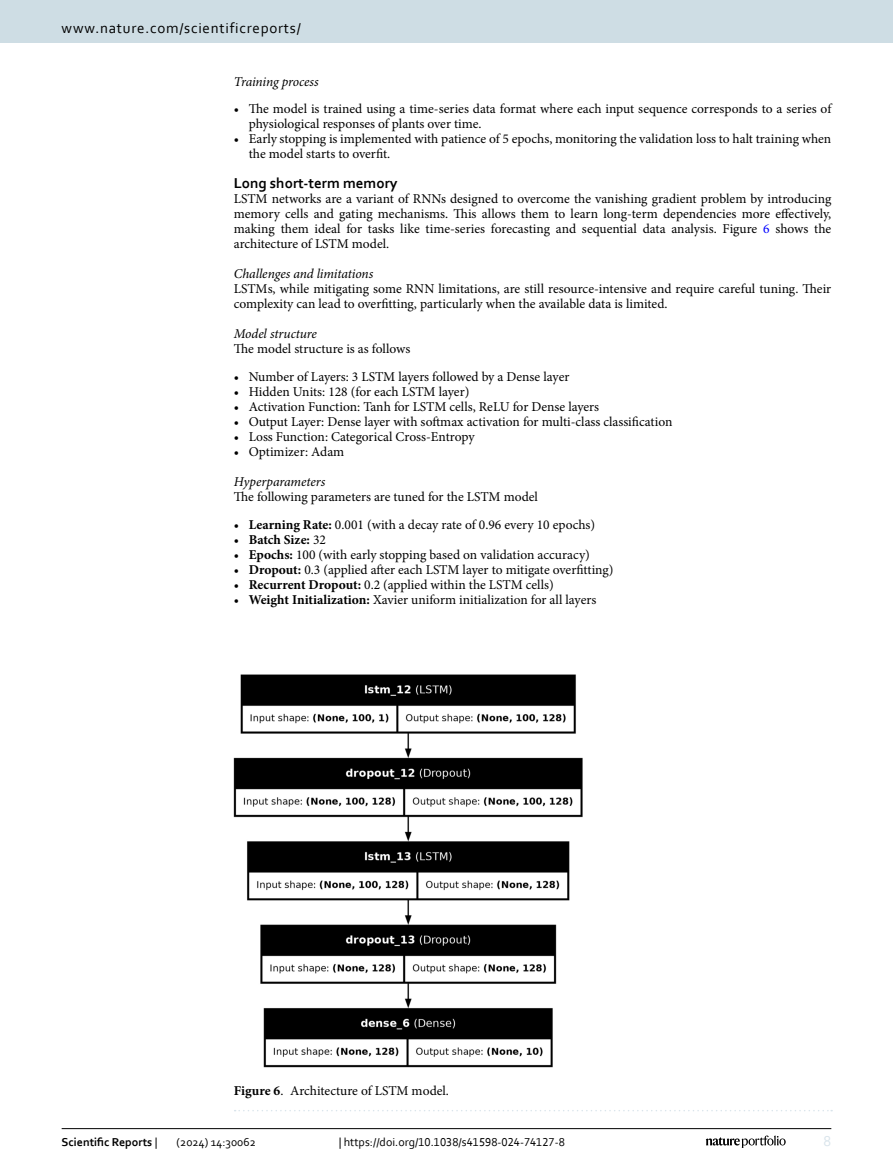
<style>
.page{position:relative;width:893px;height:1174px;background:#fff}
.page>*{position:absolute;margin:0;border:0;box-sizing:border-box;transform-origin:0 0}
.t1{font:15px "Corbel";letter-spacing:.05em;color:#000}
.Head_2{font:700 15px "Corbel";color:#000}
.t2{font:15px "Corbel";color:#d9e4eb}
.Body_Text{font:13.5px/15px "Minion Pro";color:#000}
.Head_3{font:italic 13.5px "Minion Pro";letter-spacing:-.01em;color:#000}
.Figure_Caption{font:13.5px "Minion Pro";letter-spacing:-.005em;color:#000}
.t3{font:700 13.5px "Minion Pro";color:#000}
.t4{font:12px "Corbel";color:#000}
.t5{font:700 12px "Corbel";color:#000}
.s1{color:#00f}
.s2{font-weight:700}
.s3{font-weight:400}
</style>
<div class="page">
<img style="left:234px;top:674px;width:348px;height:393px">
<svg style="left:235px;top:1110px;width:597px;height:1px"></svg>
<hr style="left:62px;top:1128px;width:769px;height:1px;background:#000">
<svg style="left:706px;top:1135px;width:80px;height:12px"></svg>
<div style="left:0;top:0;width:893px;height:43px;background:#cedde4"></div>
<p class="t1" style="left:62px;top:18px;width:241px">www.nature.com/scientificreports/</p>
<p class="Head_3" style="left:234px;top:72px;width:86px">Training process</p>
<p class="Body_Text" style="left:249px;top:102px;width:584px;text-indent:-15px">• The model is trained using a time-series data format where each input sequence corresponds to a series of physiological responses of plants over time.</p>
<p class="Body_Text" style="left:249px;top:132px;width:584px;text-indent:-15px">• Early stopping is implemented with patience of 5 epochs, monitoring the validation loss to halt training when the model starts to overfit.</p>
<p class="Head_2" style="left:234px;top:174px;width:165px">Long short-term memory</p>
<p class="Body_Text" style="left:234px;top:192px;width:599px;text-align:justify">LSTM networks are a variant of RNNs designed to overcome the vanishing gradient problem by introducing memory cells and gating mechanisms. This allows them to learn long-term dependencies more effectively, making them ideal for tasks like time-series forecasting and sequential data analysis. Figure <span class="s1">6</span> shows the architecture of LSTM model.</p>
<p class="Head_3" style="left:234px;top:265px;width:141px">Challenges and limitations</p>
<p class="Body_Text" style="left:234px;top:282px;width:599px">LSTMs, while mitigating some RNN limitations, are still resource-intensive and require careful tuning. Their complexity can lead to overfitting, particularly when the available data is limited.</p>
<p class="Head_3" style="left:234px;top:325px;width:85px">Model structure</p>
<p class="Body_Text" style="left:234px;top:342px;width:178px">The model structure is as follows</p>
<p class="Body_Text" style="left:234px;top:369px;width:337px">• Number of Layers: 3 LSTM layers followed by a Dense layer</p>
<p class="Body_Text" style="left:234px;top:384px;width:237px">• Hidden Units: 128 (for each LSTM layer)</p>
<p class="Body_Text" style="left:234px;top:399px;width:367px">• Activation Function: Tanh for LSTM cells, ReLU for Dense layers</p>
<p class="Body_Text" style="left:234px;top:414px;width:440px">• Output Layer: Dense layer with softmax activation for multi-class classification</p>
<p class="Body_Text" style="left:234px;top:429px;width:242px">• Loss Function: Categorical Cross-Entropy</p>
<p class="Body_Text" style="left:234px;top:444px;width:112px">• Optimizer: Adam</p>
<p class="Head_3" style="left:234px;top:473px;width:93px">Hyperparameters</p>
<p class="Body_Text" style="left:234px;top:489px;width:306px">The following parameters are tuned for the LSTM model</p>
<p class="Body_Text" style="left:234px;top:517px;width:363px">• <span class="s2">Learning Rate:</span> 0.001 (with a decay rate of 0.96 every 10 epochs)</p>
<p class="t3" style="left:234px;top:530px;width:94px"><span class="s3">•</span> Batch Size: <span class="s3">32</span></p>
<p class="Body_Text" style="left:234px;top:547px;width:357px">• <span class="s2">Epochs:</span> 100 (with early stopping based on validation accuracy)</p>
<p class="Body_Text" style="left:234px;top:562px;width:381px">• <span class="s2">Dropout:</span> 0.3 (applied after each LSTM layer to mitigate overfitting)</p>
<p class="Body_Text" style="left:234px;top:577px;width:321px">• <span class="s2">Recurrent Dropout:</span> 0.2 (applied within the LSTM cells)</p>
<p class="Body_Text" style="left:234px;top:592px;width:364px">• <span class="s2">Weight Initialization:</span> Xavier uniform initialization for all layers</p>
<p class="Figure_Caption" style="left:234px;top:1082px;width:216px"><span class="s2">Figure 6</span>. Architecture of LSTM model.</p>
<p class="t5" style="left:62px;top:1134px;width:97px">Scientific Reports <span class="s3">|</span></p>
<p class="t4" style="left:177px;top:1134px;width:81px">(2024) 14:30062</p>
<p class="t4" style="left:339px;top:1134px;width:228px">| https://doi.org/10.1038/s41598-024-74127-8</p>
<p class="t2" style="left:824px;top:1132px;width:9px">8</p>
</div>
